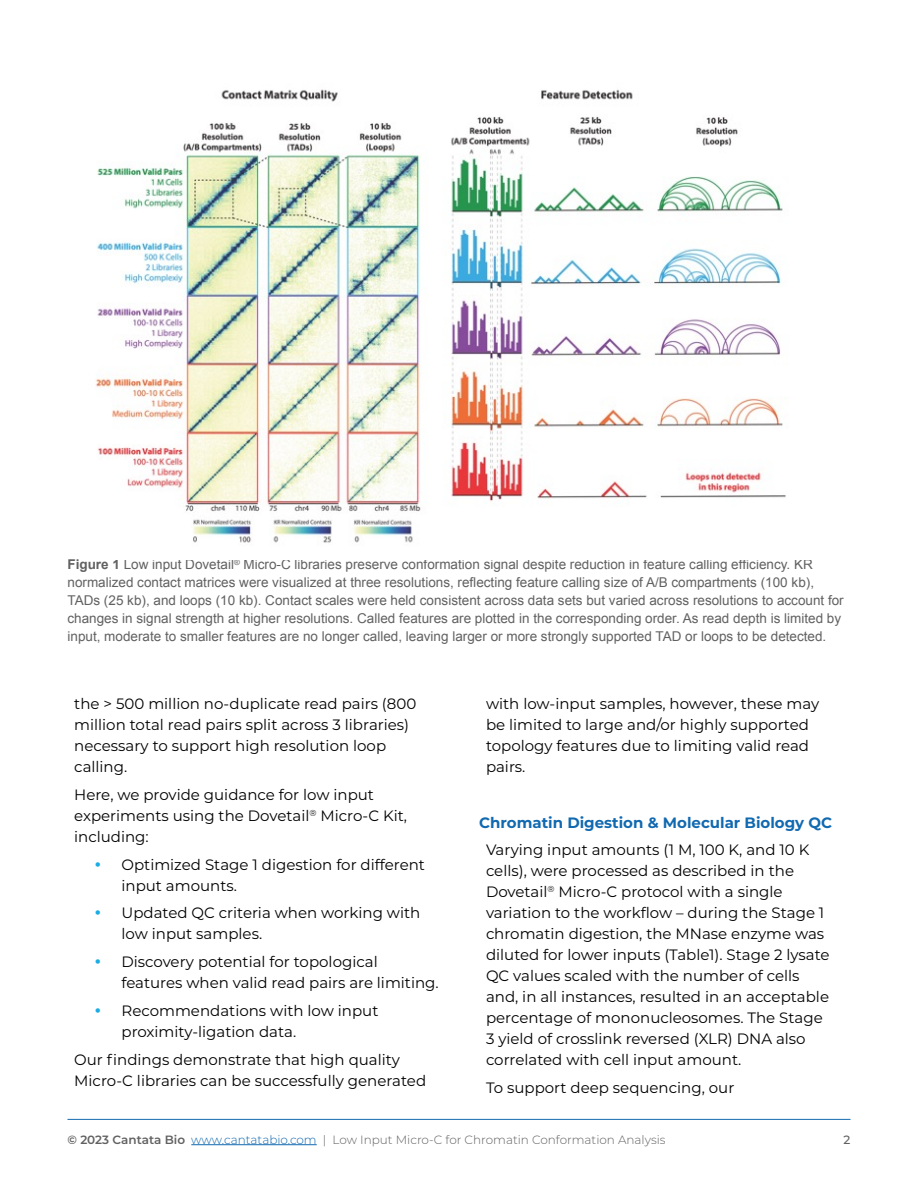
<style>
.page{position:relative;width:918px;height:1188px;background:#fff}
.page>*{position:absolute;margin:0;border:0;box-sizing:border-box;transform-origin:0 0}
.Body_Text{font:15px/21px "Montserrat";color:#000}
.Section_Headers{font:700 15px "Montserrat";color:#1169b0}
.t1{font:13.5px/18px "Arial";color:#606160}
.t2{font:300 12px "Montserrat";color:#606160}
.t3{font:500 12px "Montserrat";color:#606160}
.s1{font-weight:700}
.s2{font-weight:600}
.s3{color:#1169b0}
</style>
<div class="page">
<hr style="left:191px;top:1144px;width:126px;height:1px;background:#1169b0">
<hr style="left:68px;top:1119px;width:782px;height:1px;background:#1169b0">
<img style="left:96px;top:89px;width:690px;height:454px">
<p class="t1" style="left:68px;top:556px;width:778px"><span class="s1">Figure 1</span> Low input Dovetail<sup>®</sup> Micro-C libraries preserve conformation signal despite reduction in feature calling efficiency. KR normalized contact matrices were visualized at three resolutions, reflecting feature calling size of A/B compartments (100 kb), TADs (25 kb), and loops (10 kb). Contact scales were held consistent across data sets but varied across resolutions to account for changes in signal strength at higher resolutions. Called features are plotted in the corresponding order. As read depth is limited by input, moderate to smaller features are no longer called, leaving larger or more strongly supported TAD or loops to be detected.</p>
<p class="Body_Text" style="left:74px;top:693px;width:344px">the &gt; 500 million no-duplicate read pairs (800 million total read pairs split across 3 libraries) necessary to support high resolution loop calling.</p>
<p class="Body_Text" style="left:74px;top:784px;width:334px">Here, we provide guidance for low input experiments using the Dovetail<sup>®</sup> Micro-C Kit, including:</p>
<p class="Body_Text" style="left:122px;top:853px;width:305px">Optimized Stage 1 digestion for different input amounts.</p>
<p class="Body_Text" style="left:122px;top:902px;width:300px">Updated QC criteria when working with low input samples.</p>
<p class="Body_Text" style="left:122px;top:951px;width:319px">Discovery potential for topological features when valid read pairs are limiting.</p>
<p class="Body_Text" style="left:122px;top:1000px;width:258px">Recommendations with low input proximity-ligation data.</p>
<p class="Body_Text" style="left:74px;top:1048px;width:353px">Our findings demonstrate that high quality<br>Micro-C libraries can be successfully generated</p>
<p class="Body_Text" style="left:486px;top:693px;width:335px">with low-input samples, however, these may be limited to large and/or highly supported topology features due to limiting valid read pairs.</p>
<p class="Section_Headers" style="left:479px;top:812px;width:354px">Chromatin Digestion &amp; Molecular Biology QC</p>
<p class="Body_Text" style="left:486px;top:839px;width:345px">Varying input amounts (1 M, 100 K, and 10 K cells), were processed as described in the Dovetail<sup>®</sup> Micro-C protocol with a single variation to the workflow – during the Stage 1 chromatin digestion, the MNase enzyme was diluted for lower inputs (Table1). Stage 2 lysate QC values scaled with the number of cells and, in all instances, resulted in an acceptable percentage of mononucleosomes. The Stage 3 yield of crosslink reversed (XLR) DNA also correlated with cell input amount.</p>
<p class="Body_Text" style="left:486px;top:1077px;width:250px">To support deep sequencing, our</p>
<p class="t2" style="left:68px;top:1131px;width:600px"><span class="s2">© 2023 Cantata Bio</span> <span class="s3">www.cantatabio.com</span> | Low Input Micro-C for Chromatin Conformation Analysis</p>
<p class="t3" style="left:844px;top:1131px;width:8px">2</p>
</div>
